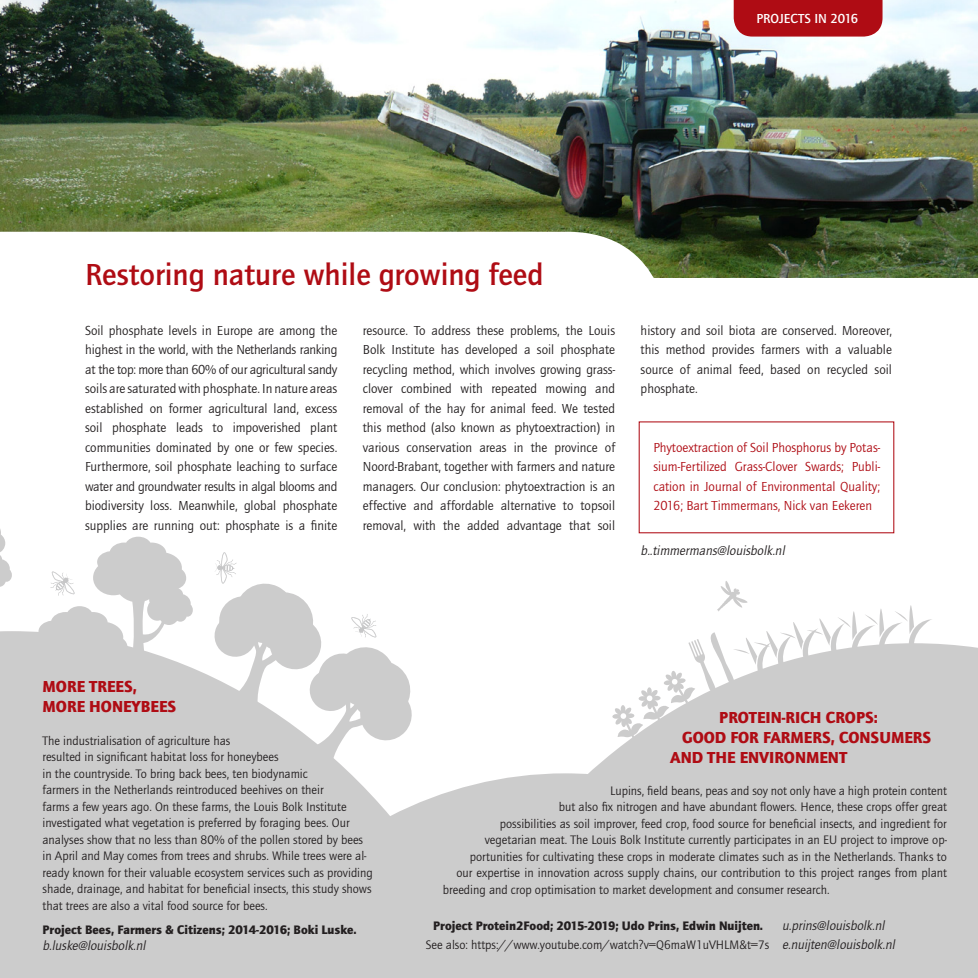
<style>
.page{position:relative;width:978px;height:978px;background:#fff}
.page>*{position:absolute;margin:0;border:0;box-sizing:border-box;transform-origin:0 0}
.t1{font:700 31.5px "Quay Itc T";color:#af0c14}
.t2{font:900 16.5px/19.8px "Quay Itc T";color:#af0c14}
.t3{font:13.5px/19.5px "Quay Itc T";color:#231f20;text-align:justify}
.t4{font:13.5px/19.5px "Quay Itc T";color:#af0c14;text-align:justify}
.t5{font:italic 13.5px "Quay Itc T";color:#231f20}
.t6{font:700 13.5px "Quay Itc T";color:#fff}
.t7{font:12.75px/16.5px "Quay Itc T";color:#231f20}
.t8{font:900 12.75px "Quay Itc T";color:#231f20}
.s1{font-style:italic;font-size:13.5px}
</style>
<div class="page">
<svg style="left:0;top:529px;width:12px;height:58px"></svg>
<svg style="left:589px;top:643px;width:389px;height:130px;fill:#ccc"></svg>
<div style="left:0;top:631px;width:350px;height:347px;background:#ccc"></div>
<div style="left:139px;top:773px;width:839px;height:205px;background:#ccc"></div>
<svg style="left:612px;top:581px;width:321px;height:158px"></svg>
<svg style="left:34px;top:537px;width:159px;height:205px"></svg>
<svg style="left:212px;top:552px;width:200px;height:209px"></svg>
<img style="left:0;top:0;width:978px;height:277px">
<svg style="left:0;top:232px;width:669px;height:209px"></svg>
<div style="left:734px;top:0;width:148px;height:37px;background:#af0c14"></div>
<div style="left:639px;top:421px;width:255px;height:112px;background:#fff"></div>
<p class="t6" style="left:757px;top:11px;width:103px">PROJECTS IN 2016</p>
<p class="t1" style="left:85px;top:256px;width:460px">Restoring nature while growing feed</p>
<p class="t3" style="left:85px;top:320px;width:254px">Soil phosphate levels in Europe are among the highest in the world, with the Netherlands ranking at the top: more than 60% of our agricultural sandy soils are saturated with phosphate. In nature areas established on former agricultural land, excess soil phosphate leads to impoverished plant communities dominated by one or few species.<br>Furthermore, soil phosphate leaching to surface water and groundwater results in algal blooms and biodiversity loss. Meanwhile, global phosphate supplies are running out: phosphate is a finite</p>
<p class="t3" style="left:363px;top:320px;width:254px">resource. To address these problems, the Louis Bolk Institute has developed a soil phosphate recycling method, which involves growing grass&shy;clover combined with repeated mowing and removal of the hay for animal feed. We tested this method (also known as phytoextraction) in various conservation areas in the province of Noord-Brabant, together with farmers and nature managers. Our conclusion: phytoextraction is an effective and affordable alternative to topsoil removal, with the added advantage that soil</p>
<p class="t3" style="left:641px;top:320px;width:253px">history and soil biota are conserved. Moreover, this method provides farmers with a valuable source of animal feed, based on recycled soil phosphate.</p>
<p class="t4" style="left:653px;top:437px;width:228px">Phytoextraction of Soil Phosphorus by Potas&shy;sium-Fertilized Grass-Clover Swards; Publi&shy;cation in Journal of Environmental Quality; 2016; Bart Timmermans, Nick van Eekeren</p>
<p class="t5" style="left:641px;top:543px;width:148px">b..timmermans@louisbolk.nl</p>
<p class="t2" style="left:43px;top:677px;width:96px">MORE TREES,</p>
<p class="t2" style="left:43px;top:697px;width:135px">MORE HONEYBEES</p>
<p class="t7" style="left:43px;top:732px;width:189px">The industrialisation of agriculture has</p>
<p class="t7" style="left:43px;top:749px;width:238px">resulted in significant habitat loss for honeybees</p>
<p class="t7" style="left:43px;top:765px;width:267px">in the countryside. To bring back bees, ten biodynamic</p>
<p class="t7" style="left:43px;top:782px;width:283px">farmers in the Netherlands reintroduced beehives on their</p>
<p class="t7" style="left:43px;top:798px;width:306px">farms a few years ago. On these farms, the Louis Bolk Institute</p>
<p class="t7" style="left:43px;top:815px;width:332px">investigated what vegetation is preferred by foraging bees. Our analyses show that no less than 80% of the pollen stored by bees in April and May comes from trees and shrubs. While trees were al&shy;ready known for their valuable ecosystem services such as providing shade, drainage, and habitat for beneficial insects, this study shows that trees are also a vital food source for bees.</p>
<p class="t8" style="left:43px;top:922px;width:316px">Project Bees, Farmers &amp; Citizens; 2014-2016; Boki Luske.</p>
<p class="t5" style="left:43px;top:938px;width:107px">b.luske@louisbolk.nl</p>
<p class="t2" style="left:682px;top:708px;width:251px;text-indent:37px">PROTEIN-RICH CROPS:<br>GOOD FOR FARMERS, CONSUMERS</p>
<p class="t2" style="left:670px;top:747px;width:179px">AND THE ENVIRONMENT</p>
<p class="t7" style="left:610px;top:782px;width:338px">Lupins, field beans, peas and soy not only have a high protein content</p>
<p class="t7" style="left:559px;top:798px;width:390px">but also fix nitrogen and have abundant flowers. Hence, these crops offer great</p>
<p class="t7" style="left:500px;top:815px;width:448px">possibilities as soil improver, feed crop, food source for beneficial insects, and ingredient for</p>
<p class="t7" style="left:485px;top:831px;width:464px">vegetarian meat. The Louis Bolk Institute currently participates in an EU project to improve op-</p>
<p class="t7" style="left:470px;top:848px;width:479px">portunities for cultivating these crops in moderate climates such as in the Netherlands. Thanks to</p>
<p class="t7" style="left:456px;top:864px;width:492px">our expertise in innovation across supply chains, our contribution to this project ranges from plant</p>
<p class="t7" style="left:443px;top:881px;width:388px">breeding and crop optimisation to market development and consumer research.</p>
<p class="t8" style="left:433px;top:918px;width:331px">Project Protein2Food; 2015-2019; Udo Prins, Edwin Nuijten.</p>
<p class="t5" style="left:782px;top:917px;width:107px">u.prins@louisbolk.nl</p>
<p class="t7" style="left:426px;top:936px;width:473px">See also: https://www.youtube.com/watch?v=Q6maW1uVHLM&amp;t=7s <span class="s1">e.nuijten@louisbolk.nl</span></p>
</div>
